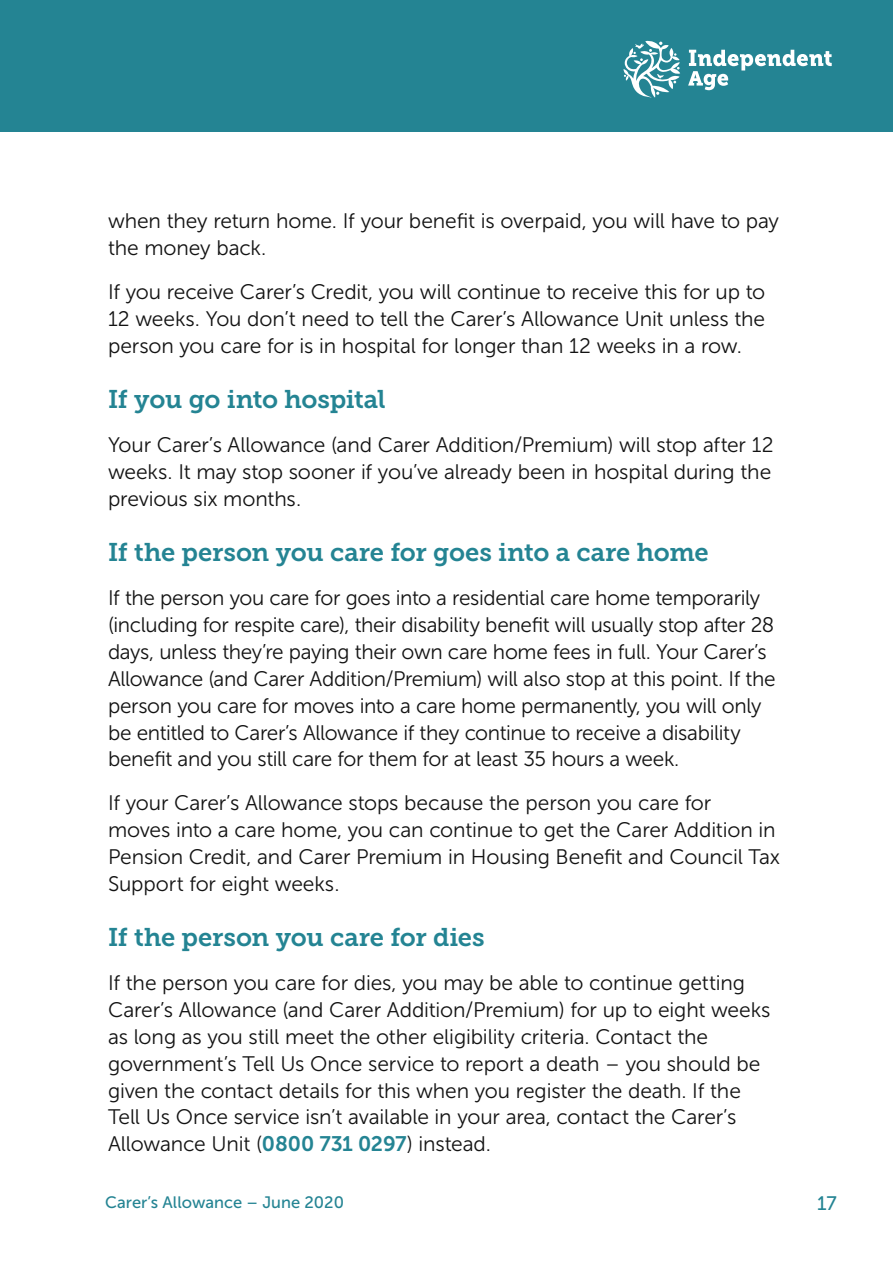
<style>
.page{position:relative;width:893px;height:1263px;background:#fff}
.page>*{position:absolute;margin:0;border:0;box-sizing:border-box;transform-origin:0 0}
.Heading_3{font:25.5px "Museo Slab 700";letter-spacing:-.01em;color:#248493}
.Body_14pt{font:21px/26.8px "Museo Sans 300";letter-spacing:-.005em;color:#131313}
.Body_14pt_-10{font:21px/26.8px "Museo Sans 300";letter-spacing:-.015em;color:#131313}
.t1{font:19.5px "Museo Sans 500";color:#248493}
.t2{font:16.5px "Museo Sans 500";color:#248493}
.s1{font-family:"Museo Sans 700";color:#248493}
</style>
<div class="page">
<div style="left:0;top:0;width:893px;height:132px;background:#248493"></div>
<svg style="left:623px;top:41px;width:57px;height:57px"></svg>
<svg style="left:688px;top:50px;width:144px;height:40px"></svg>
<p class="Body_14pt" style="left:108px;top:208px;width:672px">when they return home. If your benefit is overpaid, you will have to pay the money back.</p>
<p class="Body_14pt" style="left:108px;top:279px;width:659px;text-align:justify">If you receive Carer’s Credit, you will continue to receive this for up to 12 weeks. You don’t need to tell the Carer’s Allowance Unit unless the person you care for is in hospital for longer than 12 weeks in a row.</p>
<h3 class="Heading_3" style="left:108px;top:385px;width:279px">If you go into hospital</h3>
<p class="Body_14pt" style="left:108px;top:432px;width:667px;text-align:justify">Your Carer’s Allowance (and Carer Addition/Premium) will stop after 12 weeks. It may stop sooner if you’ve already been in hospital during the previous six months.</p>
<h3 class="Heading_3" style="left:108px;top:538px;width:602px">If the person you care for goes into a care home</h3>
<p class="Body_14pt_-10" style="left:108px;top:585px;width:669px">If the person you care for goes into a residential care home temporarily (including for respite care), their disability benefit will usually stop after 28 days, unless they’re paying their own care home fees in full. Your Carer’s Allowance (and Carer Addition/Premium) will also stop at this point. If the person you care for moves into a care home permanently, you will only be entitled to Carer’s Allowance if they continue to receive a disability benefit and you still care for them for at least 35 hours a week.</p>
<p class="Body_14pt" style="left:108px;top:790px;width:674px">If your Carer’s Allowance stops because the person you care for<br>moves into a care home, you can continue to get the Carer Addition in Pension Credit, and Carer Premium in Housing Benefit and Council Tax Support for eight weeks.</p>
<h3 class="Heading_3" style="left:108px;top:923px;width:378px">If the person you care for dies</h3>
<p class="Body_14pt" style="left:108px;top:970px;width:664px">If the person you care for dies, you may be able to continue getting Carer’s Allowance (and Carer Addition/Premium) for up to eight weeks as long as you still meet the other eligibility criteria. Contact the government’s Tell Us Once service to report a death – you should be given the contact details for this when you register the death. If the Tell Us Once service isn’t available in your area, contact the Carer’s Allowance Unit (<span class="s1">0800 731 0297</span>) instead.</p>
<p class="t2" style="left:105px;top:1194px;width:240px">Carer’s Allowance – June 2020</p>
<p class="t1" style="left:817px;top:1192px;width:21px">17</p>
</div>
